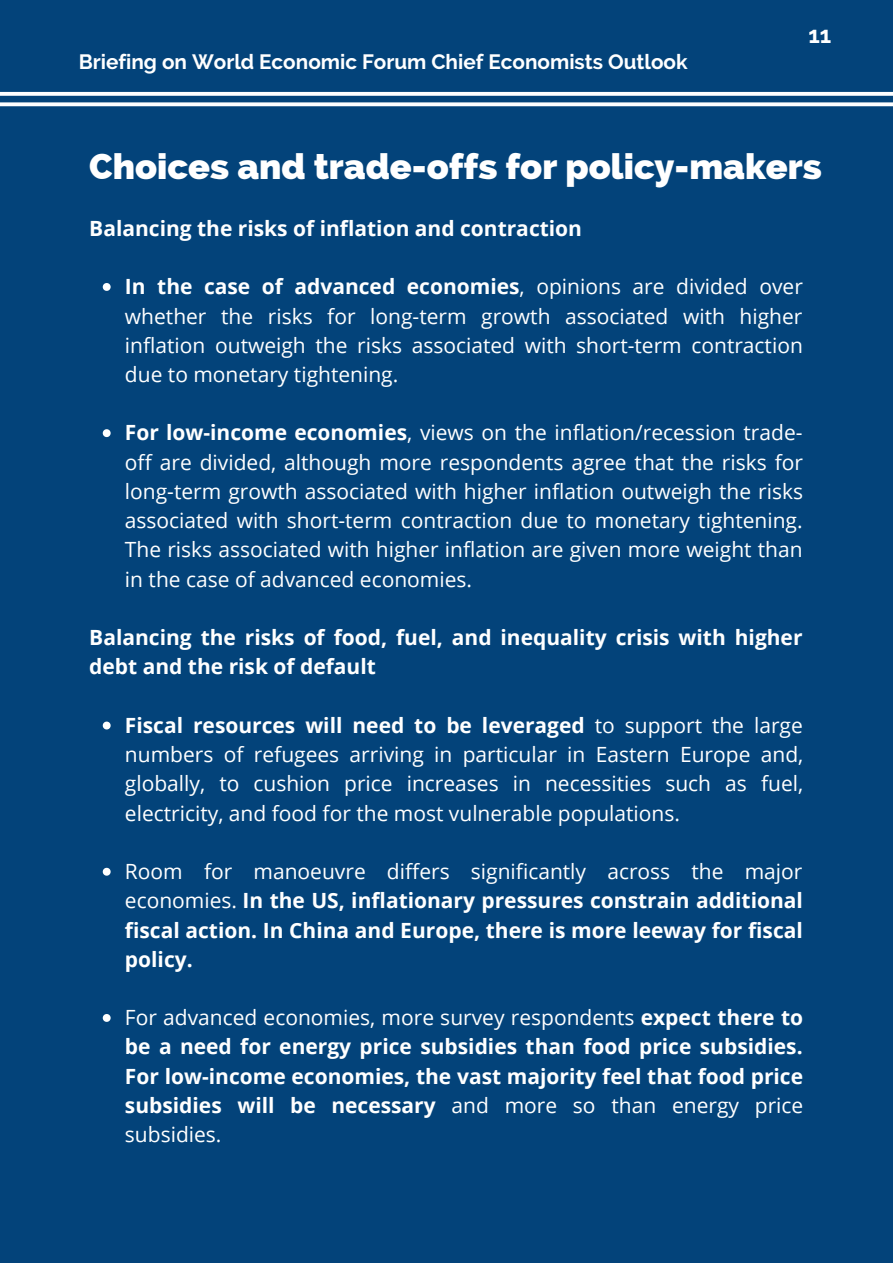
<style>
.page{position:relative;width:893px;height:1264px;background:#fff}
.page>*{position:absolute;margin:0;border:0;box-sizing:border-box;transform-origin:0 0}
.t1{font:800 36px "Raleway";color:#fff}
.t2{font:700 23.1px "Raleway";color:#fff}
.t3{font:21px/29.2px "Open Sans";color:#fff;text-align:justify}
.t4{font:700 21px/29.2px "Open Sans";color:#fff;text-align:justify}
.t5{font:700 20.7px "Raleway";color:#fff}
.s1{font-weight:700}
.s2{font-weight:400}
</style>
<div class="page">
<div style="left:0;top:0;width:892px;height:1262px;background:#03437a"></div>
<svg style="left:0;top:91px;width:892px;height:16px"></svg>
<svg style="left:103px;top:283px;width:8px;height:8px"></svg>
<svg style="left:103px;top:429px;width:8px;height:8px"></svg>
<svg style="left:103px;top:721px;width:8px;height:8px"></svg>
<svg style="left:103px;top:867px;width:8px;height:8px"></svg>
<svg style="left:103px;top:1014px;width:8px;height:7px"></svg>
<p class="t5" style="left:79px;top:49px;width:610px">Briefing on World Economic Forum Chief Economists Outlook</p>
<p class="t2" style="left:808px;top:21px;width:24px">11</p>
<h1 class="t1" style="left:89px;top:145px;width:734px">Choices and trade-offs for policy-makers</h1>
<p class="t4" style="left:89px;top:213px;width:494px">Balancing the risks of inflation and contraction</p>
<p class="t3" style="left:125px;top:271px;width:679px"><span class="s1">In the case of advanced economies</span>, opinions are divided over whether the risks for long-term growth associated with higher inflation outweigh the risks associated with short-term contraction due to monetary tightening.</p>
<p class="t3" style="left:125px;top:417px;width:679px"><span class="s1">For low-income economies</span>, views on the inflation/recession trade&shy;off are divided, although more respondents agree that the risks for long-term growth associated with higher inflation outweigh the risks associated with short-term contraction due to monetary tightening.<br>The risks associated with higher inflation are given more weight than in the case of advanced economies.</p>
<p class="t4" style="left:89px;top:622px;width:714px">Balancing the risks of food, fuel, and inequality crisis with higher debt and the risk of default</p>
<p class="t3" style="left:125px;top:710px;width:679px"><span class="s1">Fiscal resources will need to be leveraged</span> to support the large numbers of refugees arriving in particular in Eastern Europe and, globally, to cushion price increases in necessities such as fuel, electricity, and food for the most vulnerable populations.</p>
<p class="t4" style="left:125px;top:856px;width:679px"><span class="s2">Room for manoeuvre differs significantly across the major economies.</span> In the US, inflationary pressures constrain additional fiscal action. In China and Europe, there is more leeway for fiscal policy.</p>
<p class="t4" style="left:125px;top:1002px;width:679px"><span class="s2">For advanced economies, more survey respondents</span> expect there to be a need for energy price subsidies than food price subsidies.<br>For low-income economies, the vast majority feel that food price subsidies will be necessary <span class="s2">and more so than energy price subsidies.</span></p>
</div>
